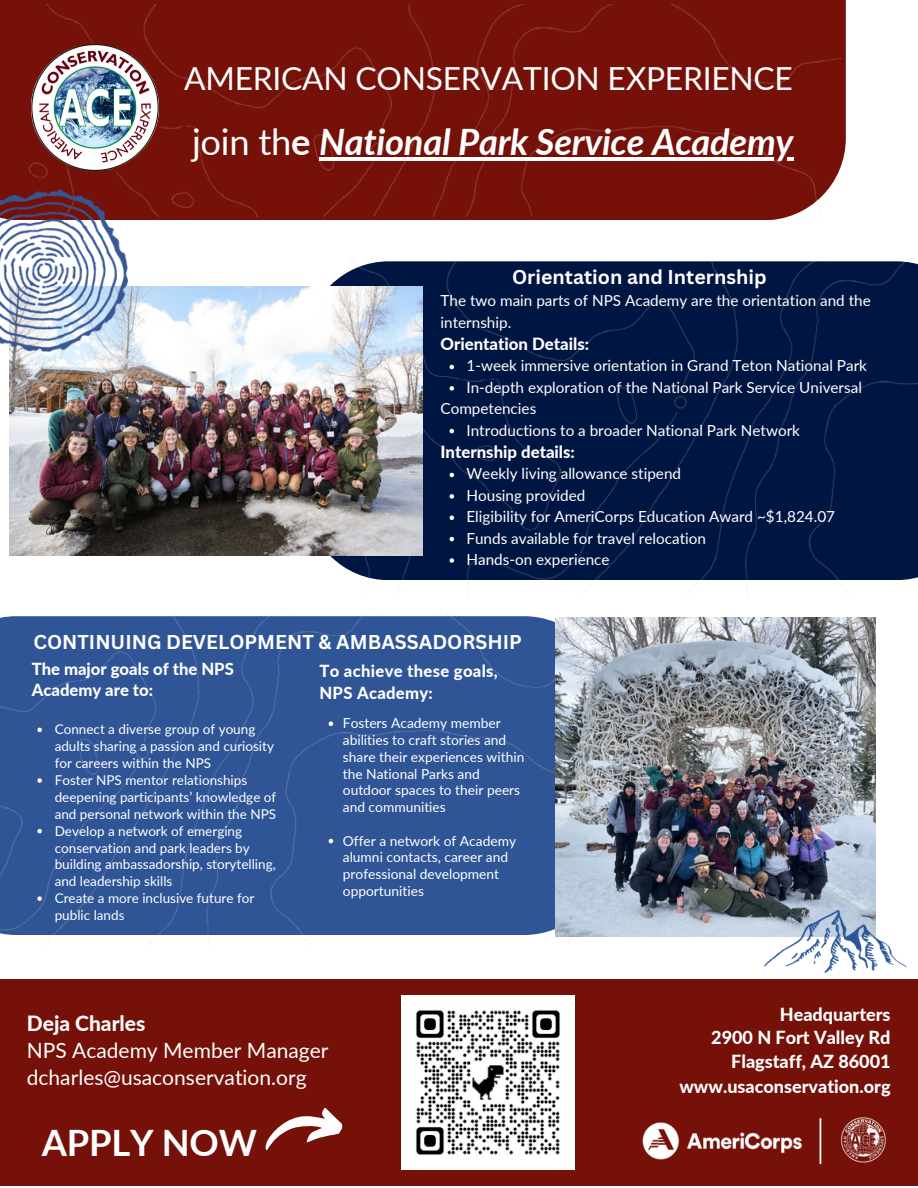
<style>
.page{position:relative;width:918px;height:1188px;background:#fff}
.page>*{position:absolute;margin:0;border:0;box-sizing:border-box;transform-origin:0 0}
.t1{font:italic 700 36.3px "Lato";letter-spacing:-.005em;color:#fff}
.t2{font:700 36.3px "Lato";letter-spacing:-.005em;color:#fff}
.t3{font:31.8px "Lato";letter-spacing:-.005em;color:#fff}
.t4{font:21px/27px "Lato";color:#fff}
.t5{font:700 19.5px "Canva Sans";color:#fff}
.t6{font:800 18px "Lato";color:#fff}
.t7{font:800 16.8px "Lato";color:#fff}
.t8{font:800 16.65px/21.3px "Lato";color:#fff}
.t9{font:800 16.65px/22px "Lato";letter-spacing:.02em;color:#fff}
.t10{font:15.3px "Lato";color:#fff}
.t11{font:13.8px/16.8px "Lato";color:#fff}
.t12{font:13.5px/16.8px "Lato";color:#fff}
.s1{font-weight:400;font-style:normal}
.s2{font-style:normal}
.s3{font-weight:800}
</style>
<div class="page">
<div style="left:0;top:979px;width:918px;height:207px;background:#751108"></div>
<div style="left:0;top:0;width:845px;height:220px;background:#751108"></div>
<img style="left:29px;top:5px;width:813px;height:211px">
<img style="left:306px;top:261px;width:612px;height:333px">
<div style="left:0;top:614px;width:556px;height:330px;background:#2f5597"></div>
<svg style="left:265px;top:1107px;width:78px;height:44px"></svg>
<img style="left:32px;top:45px;width:127px;height:126px">
<img style="left:642px;top:1117px;width:244px;height:48px">
<img style="left:402px;top:996px;width:173px;height:173px">
<img style="left:9px;top:286px;width:413px;height:269px">
<img style="left:0;top:190px;width:128px;height:162px">
<img style="left:556px;top:617px;width:319px;height:320px">
<img style="left:765px;top:910px;width:142px;height:62px">
<hr style="left:319px;top:157px;width:474px;height:3px;background:#fff">
<svg style="left:450px;top:365px;width:4px;height:4px"></svg>
<svg style="left:450px;top:386px;width:4px;height:5px"></svg>
<svg style="left:450px;top:429px;width:4px;height:4px"></svg>
<svg style="left:450px;top:473px;width:4px;height:4px"></svg>
<svg style="left:450px;top:494px;width:4px;height:5px"></svg>
<svg style="left:450px;top:515px;width:4px;height:5px"></svg>
<svg style="left:450px;top:537px;width:4px;height:4px"></svg>
<svg style="left:450px;top:558px;width:4px;height:5px"></svg>
<svg style="left:37px;top:728px;width:5px;height:4px"></svg>
<svg style="left:37px;top:778px;width:5px;height:5px"></svg>
<svg style="left:37px;top:829px;width:5px;height:4px"></svg>
<svg style="left:37px;top:896px;width:5px;height:5px"></svg>
<svg style="left:329px;top:721px;width:4px;height:5px"></svg>
<svg style="left:329px;top:839px;width:4px;height:4px"></svg>
<p class="t3" style="left:184px;top:59px;width:610px">AMERICAN CONSERVATION EXPERIENCE</p>
<p class="t1" style="left:192px;top:119px;width:603px"><span class="s1">join th</span><span class="s2">e</span> National Park Service Academy</p>
<p class="t5" style="left:512px;top:263px;width:256px">Orientation and Internship</p>
<p class="t10" style="left:441px;top:291px;width:432px">The two main parts of NPS Academy are the orientation and the</p>
<p class="t10" style="left:441px;top:313px;width:72px">internship.</p>
<p class="t7" style="left:441px;top:334px;width:150px">Orientation Details:</p>
<p class="t10" style="left:466px;top:356px;width:402px">1-week immersive orientation in Grand Teton National Park</p>
<p class="t10" style="left:466px;top:378px;width:397px">In-depth exploration of the National Park Service Universal</p>
<p class="t10" style="left:441px;top:399px;width:97px">Competencies</p>
<h4 class="t10" style="left:466px;top:421px;width:335px">Introductions to a broader National Park Network</h4>
<p class="t7" style="left:441px;top:442px;width:136px">Internship details:</p>
<p class="t10" style="left:466px;top:464px;width:216px">Weekly living allowance stipend</p>
<p class="t10" style="left:466px;top:486px;width:121px">Housing provided</p>
<p class="t10" style="left:466px;top:507px;width:370px">Eligibility for AmeriCorps Education Award ~$1,824.07</p>
<p class="t10" style="left:466px;top:529px;width:241px">Funds available for travel relocation</p>
<p class="t10" style="left:466px;top:550px;width:145px">Hands-on experience</p>
<p class="t5" style="left:33px;top:629px;width:490px">CONTINUING DEVELOPMENT &amp; AMBASSADORSHIP</p>
<p class="t8" style="left:32px;top:658px;width:204px">The major goals of the NPS<br>Academy are to:</p>
<p class="t12" style="left:55px;top:721px;width:221px">Connect a diverse group of young adults sharing a passion and curiosity for careers within the NPS</p>
<p class="t12" style="left:55px;top:771px;width:223px">Foster NPS mentor relationships deepening participants’ knowledge of and personal network within the NPS</p>
<p class="t12" style="left:55px;top:822px;width:223px">Develop a network of emerging conservation and park leaders by building ambassadorship, storytelling, and leadership skills</p>
<h6 class="t12" style="left:55px;top:890px;width:201px">Create a more inclusive future for public lands</h6>
<p class="t9" style="left:319px;top:659px;width:180px">To achieve these goals,<br>NPS Academy:</p>
<h1 class="t11" style="left:343px;top:715px;width:183px">Fosters Academy member abilities to craft stories and share their experiences within the National Parks and outdoor spaces to their peers and communities</h1>
<p class="t11" style="left:343px;top:832px;width:175px">Offer a network of Academy alumni contacts, career and professional development opportunities</p>
<p class="t4" style="left:27px;top:1010px;width:303px"><span class="s3">Deja Charles<br></span>NPS Academy Member Manager dcharles@usaconservation.org</p>
<p class="t2" style="left:42px;top:1120px;width:216px">APPLY NOW</p>
<p class="t6" style="left:780px;top:1003px;width:112px">Headquarters</p>
<p class="t6" style="left:711px;top:1027px;width:181px">2900 N Fort Valley Rd</p>
<p class="t6" style="left:731px;top:1050px;width:161px">Flagstaff, AZ 86001</p>
<p class="t6" style="left:679px;top:1075px;width:213px">www.usaconservation.org</p>
</div>
